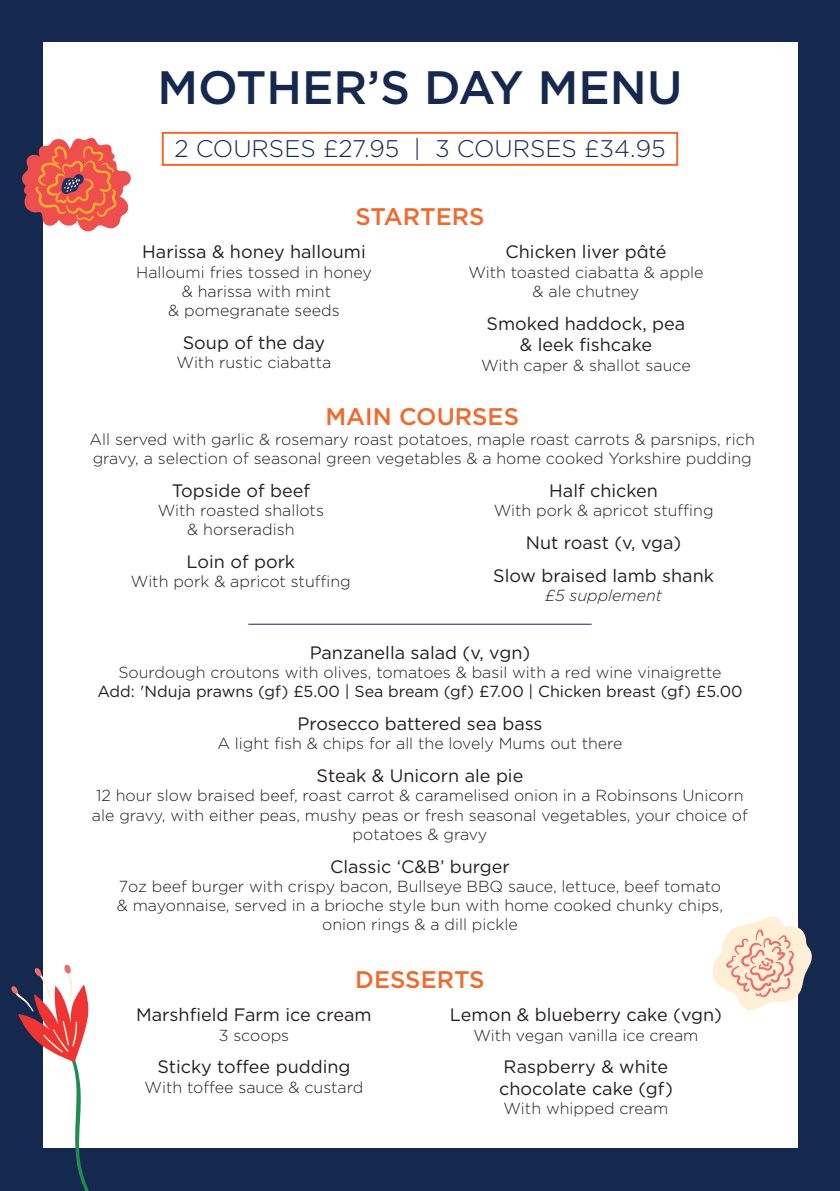
<style>
.page{position:relative;width:840px;height:1191px;background:#fff}
.page>*{position:absolute;margin:0;border:0;box-sizing:border-box;transform-origin:0 0}
.t1{font:500 46.8px "Gotham";color:#15284e}
.t2{font:300 24px "Gotham";color:#15284e}
.t3{font:500 24px "Gotham";color:#f06a2c}
.t4{font:18px/21.6px "Gotham";color:#231f20;text-align:center}
.t5{font:300 16px/19.2px "Gotham";color:#231f20;text-align:center}
.t6{font:16px "Gotham";color:#231f20}
.t7{font:italic 300 16px "Gotham";color:#231f20}
</style>
<div class="page">
<div style="left:0;top:0;width:839px;height:1191px;background:#15284e"></div>
<div style="left:43px;top:43px;width:754px;height:1105px;background:#fff"></div>
<hr style="left:248px;top:623px;width:343px;height:1px;background:#15284e">
<div style="left:162px;top:132px;width:515px;height:34px;border:2px solid #f06a2c"></div>
<svg style="left:22px;top:138px;width:109px;height:94px"></svg>
<svg style="left:712px;top:916px;width:99px;height:94px"></svg>
<svg style="left:11px;top:964px;width:78px;height:227px"></svg>
<h1 class="t1" style="left:157px;top:57px;width:526px">MOTHER’S DAY MENU</h1>
<h2 class="t2" style="left:174px;top:133px;width:492px">2 COURSES £27.95 | 3 COURSES £34.95</h2>
<h2 class="t3" style="left:355px;top:201px;width:130px">STARTERS</h2>
<p class="t4" style="left:142px;top:241px;width:225px">Harissa &amp; honey halloumi</p>
<p class="t5" style="left:136px;top:262px;width:237px">Halloumi fries tossed in honey &amp; harissa with mint<br>&amp; pomegranate seeds</p>
<p class="t4" style="left:183px;top:331px;width:144px">Soup of the day</p>
<p class="t5" style="left:176px;top:352px;width:156px">With rustic ciabatta</p>
<p class="t4" style="left:505px;top:241px;width:162px">Chicken liver pâté</p>
<p class="t5" style="left:468px;top:262px;width:236px">With toasted ciabatta &amp; apple &amp; ale chutney</p>
<p class="t4" style="left:486px;top:312px;width:200px">Smoked haddock, pea &amp; leek fishcake</p>
<p class="t5" style="left:481px;top:355px;width:211px">With caper &amp; shallot sauce</p>
<h2 class="t3" style="left:325px;top:401px;width:195px">MAIN COURSES</h2>
<p class="t5" style="left:90px;top:429px;width:666px;text-align:left">All served with garlic &amp; rosemary roast potatoes, maple roast carrots &amp; parsnips, rich gravy, a selection of seasonal green vegetables &amp; a home cooked Yorkshire pudding</p>
<p class="t4" style="left:172px;top:479px;width:140px">Topside of beef</p>
<p class="t5" style="left:158px;top:500px;width:167px">With roasted shallots &amp; horseradish</p>
<p class="t4" style="left:186px;top:550px;width:110px">Loin of pork</p>
<p class="t5" style="left:131px;top:571px;width:221px">With pork &amp; apricot stuffing</p>
<p class="t4" style="left:549px;top:479px;width:110px">Half chicken</p>
<p class="t5" style="left:493px;top:500px;width:221px">With pork &amp; apricot stuffing</p>
<p class="t4" style="left:493px;top:525px;width:222px;line-height:33px">Nut roast (v, vga)<br>Slow braised lamb shank</p>
<p class="t7" style="left:544px;top:586px;width:118px">£5 supplement</p>
<p class="t4" style="left:309px;top:641px;width:222px">Panzanella salad (v, vgn)</p>
<p class="t5" style="left:118px;top:662px;width:604px">Sourdough croutons with olives, tomatoes &amp; basil with a red wine vinaigrette</p>
<p class="t6" style="left:97px;top:681px;width:646px">Add: 'Nduja prawns (gf) £5.00 | Sea bream (gf) £7.00 | Chicken breast (gf) £5.00</p>
<p class="t4" style="left:297px;top:712px;width:246px">Prosecco battered sea bass</p>
<p class="t5" style="left:217px;top:733px;width:406px">A light fish &amp; chips for all the lovely Mums out there</p>
<p class="t4" style="left:316px;top:764px;width:208px">Steak &amp; Unicorn ale pie</p>
<p class="t5" style="left:92px;top:785px;width:657px">12 hour slow braised beef, roast carrot &amp; caramelised onion in a Robinsons Unicorn ale gravy, with either peas, mushy peas or fresh seasonal vegetables, your choice of potatoes &amp; gravy</p>
<p class="t4" style="left:330px;top:855px;width:181px">Classic ‘C&amp;B’ burger</p>
<p class="t5" style="left:117px;top:876px;width:607px">7oz beef burger with crispy bacon, Bullseye BBQ sauce, lettuce, beef tomato &amp; mayonnaise, served in a brioche style bun with home cooked chunky chips, onion rings &amp; a dill pickle</p>
<h2 class="t3" style="left:355px;top:964px;width:131px">DESSERTS</h2>
<p class="t4" style="left:136px;top:1003px;width:237px">Marshfield Farm ice cream</p>
<p class="t5" style="left:219px;top:1024px;width:72px">3 scoops</p>
<p class="t4" style="left:157px;top:1056px;width:194px">Sticky toffee pudding</p>
<p class="t5" style="left:144px;top:1077px;width:220px">With toffee sauce &amp; custard</p>
<p class="t4" style="left:449px;top:1003px;width:273px">Lemon &amp; blueberry cake (vgn)</p>
<p class="t5" style="left:473px;top:1024px;width:226px">With vegan vanilla ice cream</p>
<p class="t4" style="left:499px;top:1056px;width:175px;text-align:left">Raspberry &amp; white chocolate cake (gf)</p>
<p class="t5" style="left:503px;top:1098px;width:166px">With whipped cream</p>
</div>
